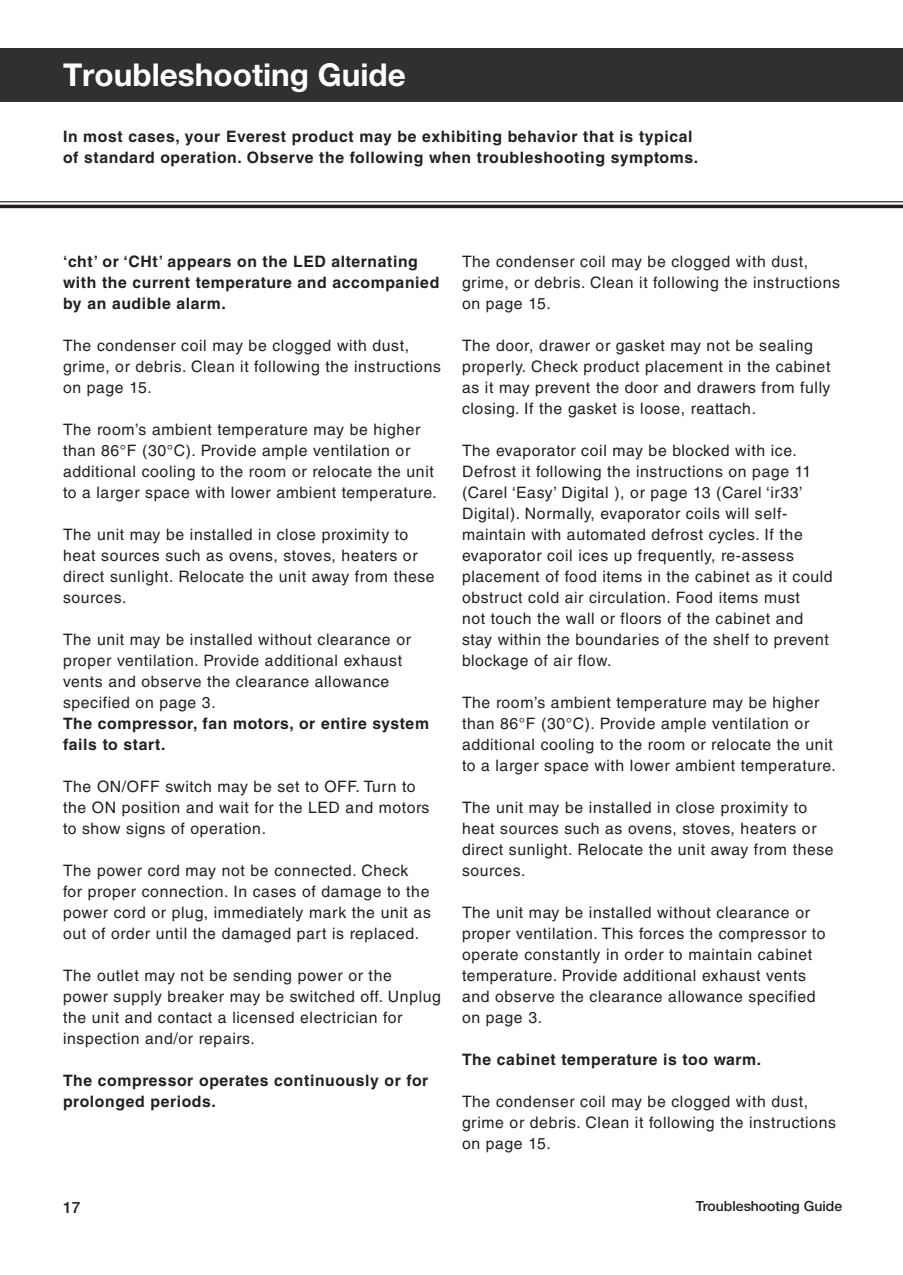
<style>
.page{position:relative;width:903px;height:1275px;background:#fff}
.page>*{position:absolute;margin:0;border:0;box-sizing:border-box;transform-origin:0 0}
.TOC_Chapter_Heading{font:700 31.5px "Helvetica Neue LT Pro";color:#fff}
.Body_Text{font:15.75px/21px "Helvetica LT Std";letter-spacing:.04em;color:#231f20}
.Body_Text-2{font:700 15.75px/21px "Helvetica LT Std";letter-spacing:.04em;color:#231f20}
.Category_Intro{font:700 15.75px/21px "Helvetica LT Std";letter-spacing:.04em;color:#231f20}
.t1{font:500 15.58px "Helvetica Neue LT Pro";color:#231f20}
.Footer_Flush_RT__kd{font:500 14px "Helvetica Neue LT Pro";color:#231f20}
</style>
<div class="page">
<div style="left:0;top:48px;width:903px;height:54px;background:#312f30"></div>
<hr style="left:0;top:201px;width:903px;height:1px;background:#231f20">
<hr style="left:0;top:205px;width:903px;height:3px;background:#231f20">
<p class="TOC_Chapter_Heading" style="left:63px;top:56px;width:344px">Troubleshooting Guide</p>
<p class="Category_Intro" style="left:63px;top:125px;width:637px">In most cases, your Everest product may be exhibiting behavior that is typical of standard operation. Observe the following when troubleshooting symptoms.</p>
<p class="Body_Text-2" style="left:63px;top:251px;width:378px">‘cht’ or ‘CHt’ appears on the LED alternating with the current temperature and accompanied by an audible alarm.</p>
<p class="Body_Text" style="left:63px;top:335px;width:379px">The condenser coil may be clogged with dust, grime, or debris. Clean it following the instructions on page 15.</p>
<p class="Body_Text" style="left:63px;top:419px;width:375px">The room’s ambient temperature may be higher than 86°F (30°C). Provide ample ventilation or additional cooling to the room or relocate the unit to a larger space with lower ambient temperature.</p>
<p class="Body_Text" style="left:63px;top:524px;width:373px">The unit may be installed in close proximity to heat sources such as ovens, stoves, heaters or direct sunlight. Relocate the unit away from these sources.</p>
<p class="Body_Text" style="left:63px;top:629px;width:349px">The unit may be installed without clearance or proper ventilation. Provide additional exhaust vents and observe the clearance allowance specified on page 3.</p>
<p class="Body_Text-2" style="left:63px;top:713px;width:367px">The compressor, fan motors, or entire system fails to start.</p>
<p class="Body_Text" style="left:63px;top:776px;width:368px">The ON/OFF switch may be set to OFF. Turn to the ON position and wait for the LED and motors to show signs of operation.</p>
<p class="Body_Text" style="left:63px;top:860px;width:369px">The power cord may not be connected. Check for proper connection. In cases of damage to the power cord or plug, immediately mark the unit as out of order until the damaged part is replaced.</p>
<p class="Body_Text" style="left:63px;top:965px;width:379px">The outlet may not be sending power or the<br>power supply breaker may be switched off. Unplug the unit and contact a licensed electrician for inspection and/or repairs.</p>
<p class="Body_Text-2" style="left:63px;top:1070px;width:367px">The compressor operates continuously or for prolonged periods.</p>
<p class="Body_Text" style="left:462px;top:251px;width:379px">The condenser coil may be clogged with dust, grime, or debris. Clean it following the instructions on page 15.</p>
<p class="Body_Text" style="left:462px;top:335px;width:370px">The door, drawer or gasket may not be sealing properly. Check product placement in the cabinet as it may prevent the door and drawers from fully closing. If the gasket is loose, reattach.</p>
<p class="Body_Text" style="left:462px;top:440px;width:372px">The evaporator coil may be blocked with ice.<br>Defrost it following the instructions on page 11 (Carel ‘Easy’ Digital ), or page 13 (Carel ‘ir33’ Digital). Normally, evaporator coils will self&shy;maintain with automated defrost cycles. If the evaporator coil ices up frequently, re-assess placement of food items in the cabinet as it could obstruct cold air circulation. Food items must<br>not touch the wall or floors of the cabinet and stay within the boundaries of the shelf to prevent blockage of air flow.</p>
<p class="Body_Text" style="left:462px;top:692px;width:375px">The room’s ambient temperature may be higher than 86°F (30°C). Provide ample ventilation or additional cooling to the room or relocate the unit to a larger space with lower ambient temperature.</p>
<p class="Body_Text" style="left:462px;top:797px;width:373px">The unit may be installed in close proximity to heat sources such as ovens, stoves, heaters or direct sunlight. Relocate the unit away from these sources.</p>
<p class="Body_Text" style="left:462px;top:902px;width:365px">The unit may be installed without clearance or proper ventilation. This forces the compressor to operate constantly in order to maintain cabinet temperature. Provide additional exhaust vents and observe the clearance allowance specified on page 3.</p>
<p class="Body_Text-2" style="left:462px;top:1049px;width:301px">The cabinet temperature is too warm.</p>
<p class="Body_Text" style="left:462px;top:1091px;width:375px">The condenser coil may be clogged with dust, grime or debris. Clean it following the instructions on page 15.</p>
<p class="t1" style="left:63px;top:1198px;width:19px">17</p>
<p class="Footer_Flush_RT__kd" style="left:696px;top:1198px;width:148px">Troubleshooting Guide</p>
</div>
